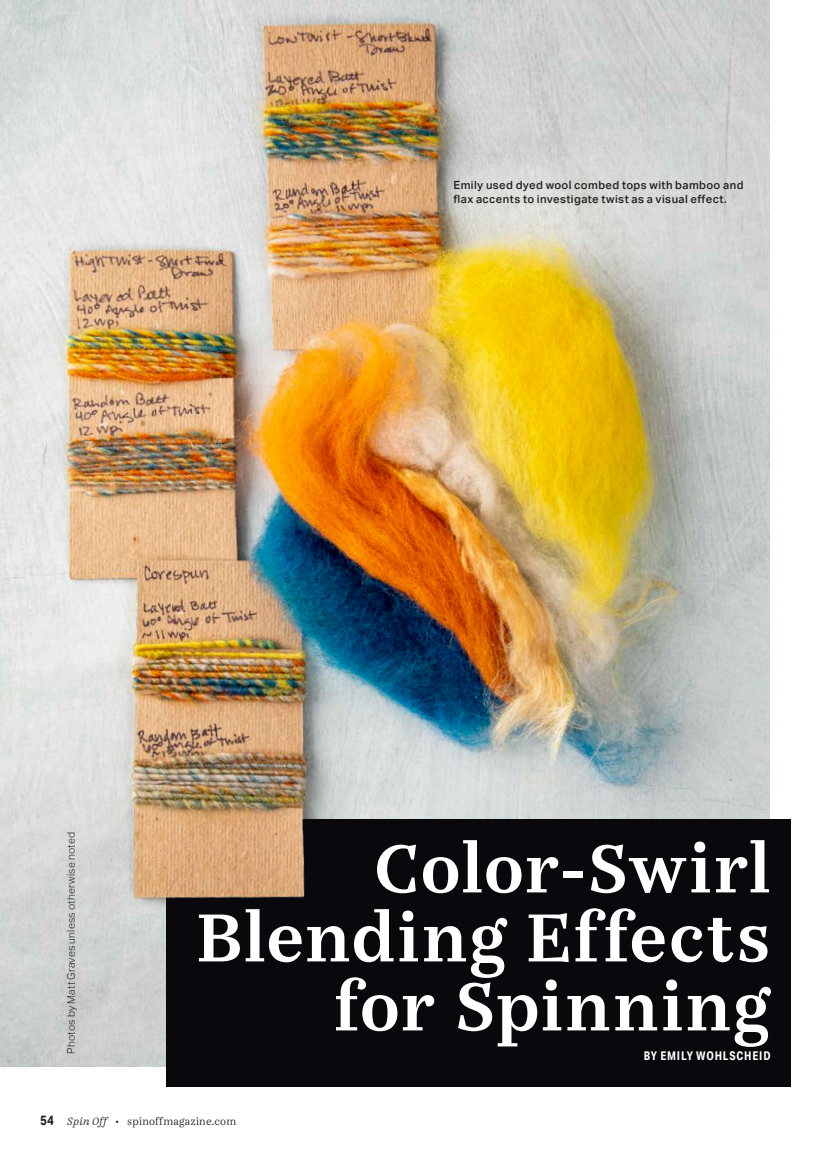
<style>
.page{position:relative;width:837px;height:1161px;background:#fff}
.page>*{position:absolute;margin:0;border:0;box-sizing:border-box;transform-origin:0 0}
.Article_-_Title{font:600 66px/69px "Casus Pro";letter-spacing:.02em;color:#fff;text-align:right}
.Byline_-_Left_Align{font:700 12px "Aktiv Grotesk Cd";letter-spacing:.065em;color:#fff}
.Global_-_Captions{font:500 11.25px/13.5px "Aktiv Grotesk";letter-spacing:.035em;color:#231f20}
.Global_-_Photo_credi{font:300 10.5px "Aktiv Grotesk";letter-spacing:.02em;color:#231f20}
.t1{font:300 10.5px "Casus Pro";letter-spacing:.02em;color:#231f20}
.s1{font-family:"Aktiv Grotesk Cd";font-weight:700;font-size:13.5px}
.s2{font-style:italic}
</style>
<div class="page">
<img style="left:0;top:0;width:770px;height:1067px">
<div style="left:166px;top:819px;width:625px;height:268px;background:#08080d"></div>
<p class="Global_-_Captions" style="left:454px;top:178px;width:291px">Emily used dyed wool combed tops with bamboo and flax accents to investigate twist as a visual effect.</p>
<p class="Global_-_Photo_credi" style="left:65px;top:1054px;width:223px;rotate:-90deg">Photos by Matt Graves unless otherwise noted</p>
<p class="Article_-_Title" style="left:196px;top:833px;width:576px">Color-Swirl<br>Blending Effects for Spinning</p>
<p class="Byline_-_Left_Align" style="left:644px;top:1049px;width:128px">BY EMILY WOHLSCHEID</p>
<p class="t1" style="left:40px;top:1115px;width:198px"><span class="s1">54</span> <span class="s2">Spin Off</span> • spinoffmagazine.com</p>
</div>
